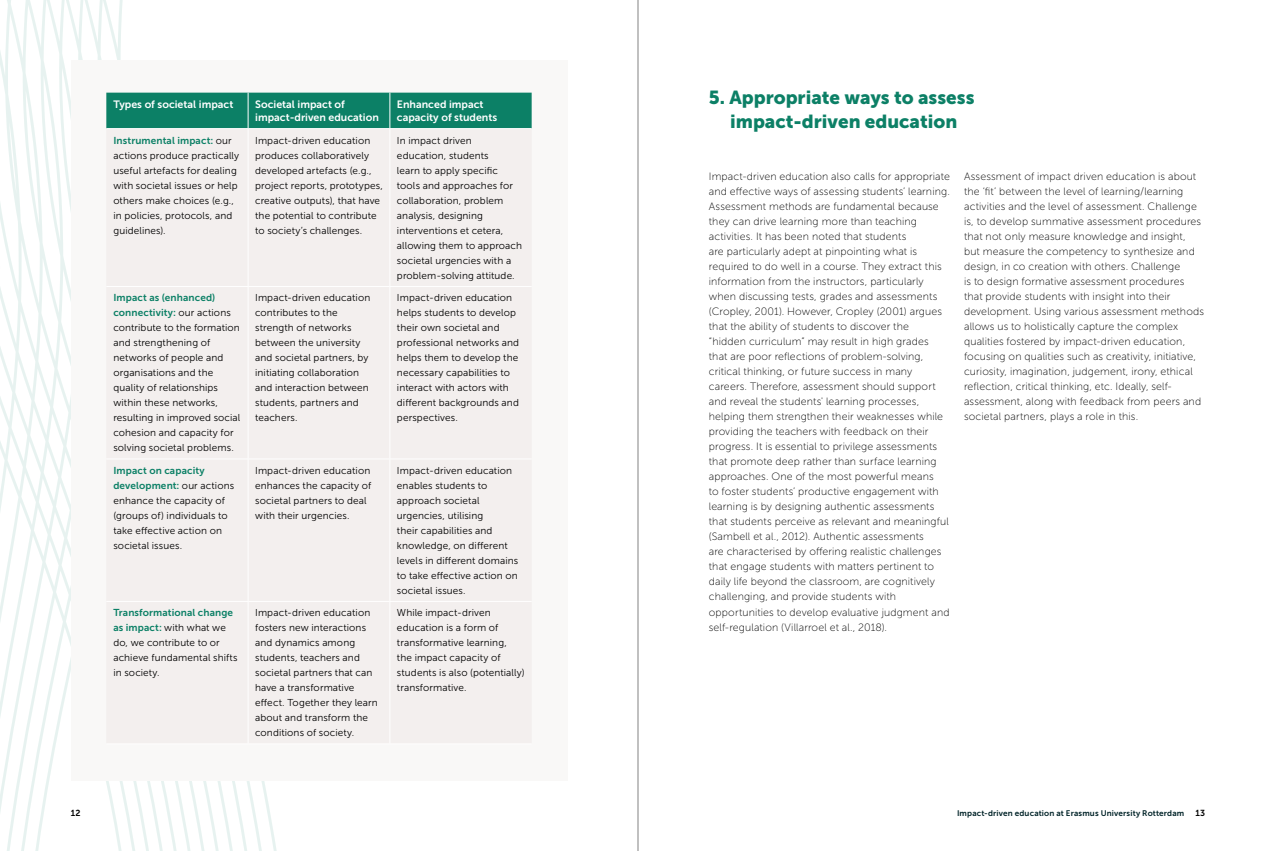
<style>
.page{position:relative;width:1276px;height:851px;background:#fff}
.page>*{position:absolute;margin:0;border:0;box-sizing:border-box;transform-origin:0 0}
.t1{font:18.75px/23.8px "Museo Sans 900";color:#0c8066;text-align:center}
.t2{font:10.62px/15px "Museo Sans 100";letter-spacing:.01em;color:#000}
.t3{font:10.62px/13.1px "Museo Sans 700";color:#fff}
.t4{font:10px/15px "Museo Sans 300";letter-spacing:.01em;color:#000}
.t5{font:10px/15px "Museo Sans 700";letter-spacing:.015em;color:#0c8066}
.t6{font:8.75px "Museo Sans 700";color:#000}
.t7{font:8.12px "Museo Sans 700";letter-spacing:.02em;color:#002328}
.s1{font-family:"Museo Sans 300";color:#000}
.s2{font-family:"Museo Sans 700";color:#0c8066}
</style>
<div class="page">
<svg style="left:0;top:0;width:277px;height:850px"></svg>
<div style="left:71px;top:60px;width:496px;height:720px;background:#f3efee"></div>
<div style="left:106px;top:93px;width:425px;height:35px;background:#0c8066"></div>
<hr style="left:248px;top:93px;width:1px;height:35px;background:#fff">
<hr style="left:389px;top:93px;width:1px;height:35px;background:#fff">
<hr style="left:248px;top:129px;width:1px;height:157px;background:#fff">
<hr style="left:389px;top:129px;width:1px;height:157px;background:#fff">
<hr style="left:248px;top:287px;width:1px;height:171px;background:#fff">
<hr style="left:389px;top:287px;width:1px;height:171px;background:#fff">
<hr style="left:248px;top:459px;width:1px;height:142px;background:#fff">
<hr style="left:389px;top:459px;width:1px;height:142px;background:#fff">
<hr style="left:248px;top:601px;width:1px;height:142px;background:#fff">
<hr style="left:389px;top:601px;width:1px;height:142px;background:#fff">
<hr style="left:106px;top:128px;width:142px;height:1px;background:#fff">
<hr style="left:248px;top:128px;width:142px;height:1px;background:#fff">
<hr style="left:390px;top:128px;width:141px;height:1px;background:#fff">
<hr style="left:106px;top:286px;width:142px;height:1px;background:#fff">
<hr style="left:248px;top:286px;width:142px;height:1px;background:#fff">
<hr style="left:390px;top:286px;width:141px;height:1px;background:#fff">
<hr style="left:106px;top:458px;width:142px;height:1px;background:#fff">
<hr style="left:248px;top:458px;width:142px;height:1px;background:#fff">
<hr style="left:390px;top:458px;width:141px;height:1px;background:#fff">
<hr style="left:106px;top:601px;width:142px;height:1px;background:#fff">
<hr style="left:248px;top:601px;width:142px;height:1px;background:#fff">
<hr style="left:390px;top:601px;width:141px;height:1px;background:#fff">
<hr style="left:106px;top:743px;width:142px;height:1px;background:#fff">
<hr style="left:248px;top:743px;width:142px;height:1px;background:#fff">
<hr style="left:390px;top:743px;width:141px;height:1px;background:#fff">
<hr style="left:637px;top:0;width:1px;height:850px;background:#000">
<p class="t3" style="left:113px;top:97px;width:121px">Types of societal impact</p>
<p class="t3" style="left:255px;top:97px;width:125px">Societal impact of impact-driven education</p>
<p class="t3" style="left:397px;top:97px;width:102px">Enhanced impact capacity of students</p>
<p class="t5" style="left:113px;top:132px;width:120px">Instrumental impact: <span class="s1">our</span></p>
<p class="t4" style="left:113px;top:148px;width:127px">actions produce practically useful artefacts for dealing with societal issues or help others make choices (e.g., in policies, protocols, and guidelines).</p>
<p class="t4" style="left:255px;top:133px;width:129px">Impact-driven education produces collaboratively developed artefacts (e.g., project reports, prototypes, creative outputs), that have the potential to contribute to society’s challenges.</p>
<p class="t4" style="left:397px;top:133px;width:127px">In impact driven education, students<br>learn to apply specific tools and approaches for collaboration, problem analysis, designing interventions et cetera, allowing them to approach societal urgencies with a problem-solving attitude.</p>
<p class="t5" style="left:113px;top:290px;width:119px">Impact as (enhanced) connectivity: <span class="s1">our actions</span></p>
<p class="t4" style="left:113px;top:320px;width:128px">contribute to the formation and strengthening of networks of people and organisations and the quality of relationships within these networks, resulting in improved social cohesion and capacity for solving societal problems.</p>
<p class="t5" style="left:113px;top:462px;width:122px">Impact on capacity development: <span class="s1">our actions</span></p>
<p class="t4" style="left:113px;top:492px;width:116px">enhance the capacity of (groups of) individuals to take effective action on societal issues.</p>
<p class="t5" style="left:113px;top:605px;width:121px">Transformational change</p>
<p class="t4" style="left:113px;top:620px;width:126px"><span class="s2">as impact:</span> with what we do, we contribute to or achieve fundamental shifts in society.</p>
<p class="t4" style="left:255px;top:290px;width:117px">Impact-driven education contributes to the strength of networks between the university and societal partners, by initiating collaboration and interaction between students, partners and teachers.</p>
<p class="t4" style="left:397px;top:290px;width:124px">Impact-driven education helps students to develop their own societal and professional networks and helps them to develop the necessary capabilities to interact with actors with different backgrounds and perspectives.</p>
<p class="t4" style="left:255px;top:462px;width:118px">Impact-driven education enhances the capacity of societal partners to deal with their urgencies.</p>
<p class="t4" style="left:397px;top:462px;width:123px">Impact-driven education enables students to approach societal urgencies, utilising<br>their capabilities and knowledge, on different levels in different domains to take effective action on societal issues.</p>
<p class="t4" style="left:255px;top:605px;width:124px">Impact-driven education fosters new interactions and dynamics among students, teachers and societal partners that can have a transformative effect. Together they learn about and transform the conditions of society.</p>
<p class="t4" style="left:397px;top:605px;width:129px">While impact-driven education is a form of transformative learning,<br>the impact capacity of students is also (potentially) transformative.</p>
<h1 class="t1" style="left:709px;top:86px;width:267px">5. Appropriate ways to assess impact-driven education</h1>
<p class="t2" style="left:709px;top:169px;width:242px">Impact-driven education also calls for appropriate and effective ways of assessing students’ learning.<br>Assessment methods are fundamental because they can drive learning more than teaching activities. It has been noted that students<br>are particularly adept at pinpointing what is required to do well in a course. They extract this information from the instructors, particularly when discussing tests, grades and assessments (Cropley, 2001). However, Cropley (2001) argues that the ability of students to discover the<br>“hidden curriculum” may result in high grades that are poor reflections of problem-solving, critical thinking, or future success in many careers. Therefore, assessment should support and reveal the students' learning processes, helping them strengthen their weaknesses while providing the teachers with feedback on their progress. It is essential to privilege assessments that promote deep rather than surface learning approaches. One of the most powerful means<br>to foster students’ productive engagement with learning is by designing authentic assessments that students perceive as relevant and meaningful (Sambell et al., 2012). Authentic assessments<br>are characterised by offering realistic challenges that engage students with matters pertinent to daily life beyond the classroom, are cognitively challenging, and provide students with opportunities to develop evaluative judgment and self-regulation (Villarroel et al., 2018).</p>
<p class="t2" style="left:964px;top:169px;width:241px">Assessment of impact driven education is about the ‘fit’ between the level of learning/learning activities and the level of assessment. Challenge is, to develop summative assessment procedures that not only measure knowledge and insight, but measure the competency to synthesize and design, in co creation with others. Challenge<br>is to design formative assessment procedures that provide students with insight into their development. Using various assessment methods allows us to holistically capture the complex qualities fostered by impact-driven education, focusing on qualities such as creativity, initiative, curiosity, imagination, judgement, irony, ethical reflection, critical thinking, etc. Ideally, self&shy;assessment, along with feedback from peers and societal partners, plays a role in this.</p>
<p class="t6" style="left:71px;top:807px;width:11px">12</p>
<p class="t7" style="left:957px;top:808px;width:229px">Impact-driven education at Erasmus University Rotterdam</p>
<p class="t6" style="left:1195px;top:807px;width:11px">13</p>
</div>
